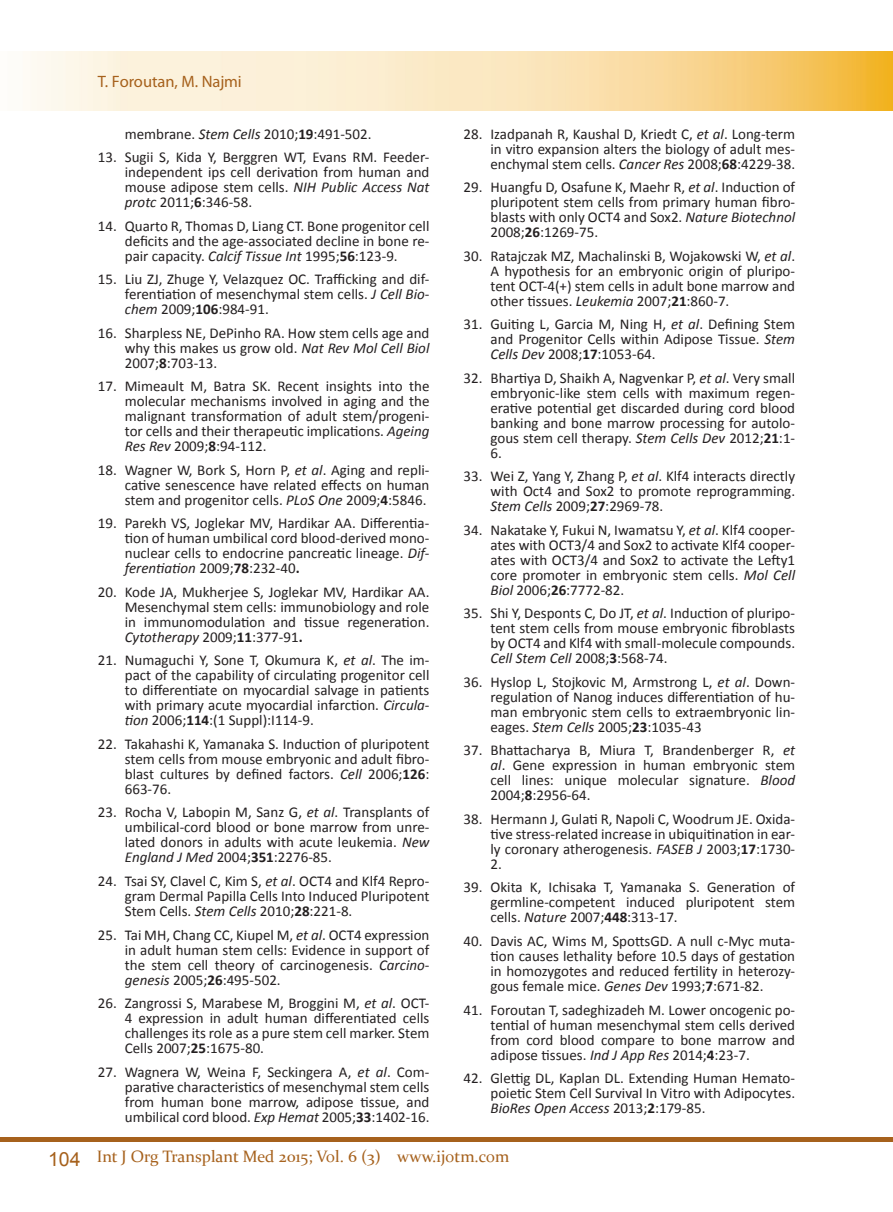
<style>
.page{position:relative;width:893px;height:1212px;background:#fff}
.page>*{position:absolute;margin:0;border:0;box-sizing:border-box;transform-origin:0 0}
.t1{font:16.5px "Constantia";color:#a6611c}
.Runnig_Author{font:16.5px "Myriad Pro";letter-spacing:-.005em;color:#a6611c}
.t2{font:15px/15px "Calibri";color:#231f20;text-align:justify}
.s1{font-style:italic}
.s2{font-weight:700}
.s3{font-family:"Arial";font-size:19.5px}
</style>
<div class="page">
<div style="left:0;top:1137px;width:893px;height:5px;background:#a6611c"></div>
<img style="left:30px;top:52px;width:863px;height:59px">
<p class="Runnig_Author" style="left:98px;top:72px;width:146px">T. Foroutan, M. Najmi</p>
<p class="t2" style="left:125px;top:126px;width:248px">membrane. <span class="s1">Stem Cells</span> 2010;<span class="s2">19</span>:491-502.</p>
<p class="t2" style="left:125px;top:150px;width:306px;text-indent:-27px">13. Sugii S, Kida Y, Berggren WT, Evans RM. Feeder&shy;independent ips cell derivation from human and mouse adipose stem cells. <span class="s1">NIH Public Access Nat protc</span> 2011;<span class="s2">6</span>:346-58.</p>
<p class="t2" style="left:125px;top:218px;width:306px;text-indent:-27px">14. Quarto R, Thomas D, Liang CT. Bone progenitor cell deficits and the age-associated decline in bone re&shy;pair capacity. <span class="s1">Calcif Tissue Int</span> 1995;<span class="s2">56</span>:123-9.</p>
<p class="t2" style="left:125px;top:272px;width:306px;text-indent:-27px">15. Liu ZJ, Zhuge Y, Velazquez OC. Trafficking and dif&shy;ferentiation of mesenchymal stem cells. <span class="s1">J Cell Bio&shy;chem</span> 2009;<span class="s2">106</span>:984-91.</p>
<p class="t2" style="left:125px;top:325px;width:306px;text-indent:-27px">16. Sharpless NE, DePinho RA. How stem cells age and why this makes us grow old. <span class="s1">Nat Rev Mol Cell Biol </span>2007;<span class="s2">8</span>:703-13.</p>
<p class="t2" style="left:125px;top:379px;width:306px;text-indent:-27px">17. Mimeault M, Batra SK. Recent insights into the molecular mechanisms involved in aging and the malignant transformation of adult stem/progeni&shy;tor cells and their therapeutic implications. <span class="s1">Ageing Res Rev</span> 2009;<span class="s2">8</span>:94-112.</p>
<p class="t2" style="left:125px;top:462px;width:306px;text-indent:-27px">18. Wagner W, Bork S, Horn P, <span class="s1">et al</span>. Aging and repli&shy;cative senescence have related effects on human stem and progenitor cells. <span class="s1">PLoS One</span> 2009;<span class="s2">4</span>:5846.</p>
<p class="t2" style="left:125px;top:516px;width:306px;text-indent:-27px">19. Parekh VS, Joglekar MV, Hardikar AA. Differentia&shy;tion of human umbilical cord blood-derived mono&shy;nuclear cells to endocrine pancreatic lineage. <span class="s1">Dif&shy;ferentiation</span> 2009;<span class="s2">78</span>:232-40<span class="s2">.</span></p>
<p class="t2" style="left:125px;top:584px;width:306px;text-indent:-27px">20. Kode JA, Mukherjee S, Joglekar MV, Hardikar AA.<br>Mesenchymal stem cells: immunobiology and role in immunomodulation and tissue regeneration.<br><span class="s1">Cytotherapy</span> 2009;<span class="s2">11</span>:377-91<span class="s2">.</span></p>
<p class="t2" style="left:125px;top:653px;width:306px;text-indent:-27px">21. Numaguchi Y, Sone T, Okumura K, <span class="s1">et al</span>. The im&shy;pact of the capability of circulating progenitor cell to differentiate on myocardial salvage in patients with primary acute myocardial infarction. <span class="s1">Circula&shy;tion</span> 2006;<span class="s2">114</span>:(1 Suppl):I114-9.</p>
<p class="t2" style="left:125px;top:736px;width:306px;text-indent:-27px">22. Takahashi K, Yamanaka S. Induction of pluripotent stem cells from mouse embryonic and adult fibro&shy;blast cultures by defined factors. <span class="s1">Cell</span> 2006;<span class="s2">126</span>:<br>663-76.</p>
<p class="t2" style="left:125px;top:805px;width:306px;text-indent:-27px">23. Rocha V, Labopin M, Sanz G, <span class="s1">et al</span>. Transplants of umbilical-cord blood or bone marrow from unre&shy;lated donors in adults with acute leukemia. <span class="s1">New England J Med</span> 2004;<span class="s2">351</span>:2276-85.</p>
<p class="t2" style="left:125px;top:873px;width:306px;text-indent:-27px">24. Tsai SY, Clavel C, Kim S, <span class="s1">et al</span>. OCT4 and Klf4 Repro&shy;gram Dermal Papilla Cells Into Induced Pluripotent Stem Cells. <span class="s1">Stem Cells</span> 2010;<span class="s2">28</span>:221-8.</p>
<p class="t2" style="left:125px;top:927px;width:306px;text-indent:-27px">25. Tai MH, Chang CC, Kiupel M, <span class="s1">et al</span>. OCT4 expression in adult human stem cells: Evidence in support of the stem cell theory of carcinogenesis. <span class="s1">Carcino&shy;genesis</span> 2005;<span class="s2">26</span>:495-502.</p>
<p class="t2" style="left:125px;top:995px;width:306px;text-indent:-27px">26. Zangrossi S, Marabese M, Broggini M, <span class="s1">et al</span>. OCT-4 expression in adult human differentiated cells challenges its role as a pure stem cell marker. Stem Cells 2007;<span class="s2">25</span>:1675-80.</p>
<p class="t2" style="left:125px;top:1064px;width:306px;text-indent:-27px">27. Wagnera W, Weina F, Seckingera A, <span class="s1">et al</span>. Com&shy;parative characteristics of mesenchymal stem cells from human bone marrow, adipose tissue, and umbilical cord blood. <span class="s1">Exp Hemat</span> 2005;<span class="s2">33</span>:1402-16.</p>
<p class="t2" style="left:490px;top:126px;width:306px;text-indent:-27px">28. Izadpanah R, Kaushal D, Kriedt C, <span class="s1">et al</span>. Long-term in vitro expansion alters the biology of adult mes&shy;enchymal stem cells. <span class="s1">Cancer Res</span> 2008;<span class="s2">68</span>:4229-38.</p>
<p class="t2" style="left:490px;top:180px;width:306px;text-indent:-27px">29. Huangfu D, Osafune K, Maehr R, <span class="s1">et al</span>. Induction of pluripotent stem cells from primary human fibro&shy;blasts with only OCT4 and Sox2. <span class="s1">Nature Biotechnol </span>2008;<span class="s2">26</span>:1269-75.</p>
<p class="t2" style="left:490px;top:248px;width:306px;text-indent:-27px">30. Ratajczak MZ, Machalinski B, Wojakowski W, <span class="s1">et al</span>.<br>A hypothesis for an embryonic origin of pluripo&shy;tent OCT-4(+) stem cells in adult bone marrow and other tissues. <span class="s1">Leukemia</span> 2007;<span class="s2">21</span>:860-7.</p>
<p class="t2" style="left:490px;top:317px;width:306px;text-indent:-27px">31. Guiting L, Garcia M, Ning H, <span class="s1">et al</span>. Defining Stem and Progenitor Cells within Adipose Tissue. <span class="s1">Stem Cells Dev</span> 2008;<span class="s2">17</span>:1053-64.</p>
<p class="t2" style="left:490px;top:370px;width:306px;text-indent:-27px">32. Bhartiya D, Shaikh A, Nagvenkar P, <span class="s1">et al</span>. Very small embryonic-like stem cells with maximum regen&shy;erative potential get discarded during cord blood banking and bone marrow processing for autolo&shy;gous stem cell therapy. <span class="s1">Stem Cells Dev</span> 2012;<span class="s2">21</span>:1- 6.</p>
<p class="t2" style="left:490px;top:469px;width:306px;text-indent:-27px">33. Wei Z, Yang Y, Zhang P, <span class="s1">et al</span>. Klf4 interacts directly with Oct4 and Sox2 to promote reprogramming.<br><span class="s1">Stem Cells</span> 2009;<span class="s2">27</span>:2969-78.</p>
<p class="t2" style="left:490px;top:522px;width:306px;text-indent:-27px">34. Nakatake Y, Fukui N, Iwamatsu Y, <span class="s1">et al</span>. Klf4 cooper&shy;ates with OCT3/4 and Sox2 to activate Klf4 cooper&shy;ates with OCT3/4 and Sox2 to activate the Lefty1 core promoter in embryonic stem cells. <span class="s1">Mol Cell Biol</span> 2006;<span class="s2">26</span>:7772-82.</p>
<p class="t2" style="left:490px;top:606px;width:306px;text-indent:-27px">35. Shi Y, Desponts C, Do JT, <span class="s1">et al</span>. Induction of pluripo&shy;tent stem cells from mouse embryonic fibroblasts by OCT4 and Klf4 with small-molecule compounds.<br><span class="s1">Cell Stem Cell</span> 2008;<span class="s2">3</span>:568-74.</p>
<p class="t2" style="left:490px;top:674px;width:306px;text-indent:-27px">36. Hyslop L, Stojkovic M, Armstrong L, <span class="s1">et al</span>. Down&shy;regulation of Nanog induces differentiation of hu&shy;man embryonic stem cells to extraembryonic lin&shy;eages. <span class="s1">Stem Cells</span> 2005;<span class="s2">23</span>:1035-43</p>
<p class="t2" style="left:490px;top:743px;width:306px;text-indent:-27px">37. Bhattacharya B, Miura T, Brandenberger R, <span class="s1">et al</span>. Gene expression in human embryonic stem cell lines: unique molecular signature. <span class="s1">Blood </span>2004;<span class="s2">8</span>:2956-64.</p>
<p class="t2" style="left:490px;top:811px;width:306px;text-indent:-27px">38. Hermann J, Gulati R, Napoli C, Woodrum JE. Oxida&shy;tive stress-related increase in ubiquitination in ear&shy;ly coronary atherogenesis. <span class="s1">FASEB J</span> 2003;<span class="s2">17</span>:1730- 2.</p>
<p class="t2" style="left:490px;top:880px;width:306px;text-indent:-27px">39. Okita K, Ichisaka T, Yamanaka S. Generation of germline-competent induced pluripotent stem cells. <span class="s1">Nature</span> 2007;<span class="s2">448</span>:313-17.</p>
<p class="t2" style="left:490px;top:933px;width:306px;text-indent:-27px">40. Davis AC, Wims M, SpottsGD. A null c-Myc muta&shy;tion causes lethality before 10.5 days of gestation in homozygotes and reduced fertility in heterozy&shy;gous female mice. <span class="s1">Genes Dev</span> 1993;<span class="s2">7</span>:671-82.</p>
<p class="t2" style="left:490px;top:1002px;width:306px;text-indent:-27px">41. Foroutan T, sadeghizadeh M. Lower oncogenic po&shy;tential of human mesenchymal stem cells derived from cord blood compare to bone marrow and adipose tissues. <span class="s1">Ind J App Res</span> 2014;<span class="s2">4</span>:23-7.</p>
<p class="t2" style="left:490px;top:1070px;width:306px;text-indent:-27px">42. Glettig DL, Kaplan DL. Extending Human Hemato&shy;poietic Stem Cell Survival In Vitro with Adipocytes.<br><span class="s1">BioRes Open Access</span> 2013;<span class="s2">2</span>:179-85.</p>
<p class="t1" style="left:48px;top:1145px;width:463px"><span class="s3">104</span> Int J Org Transplant Med 2015; Vol. 6 (3) www.ijotm.com</p>
</div>
